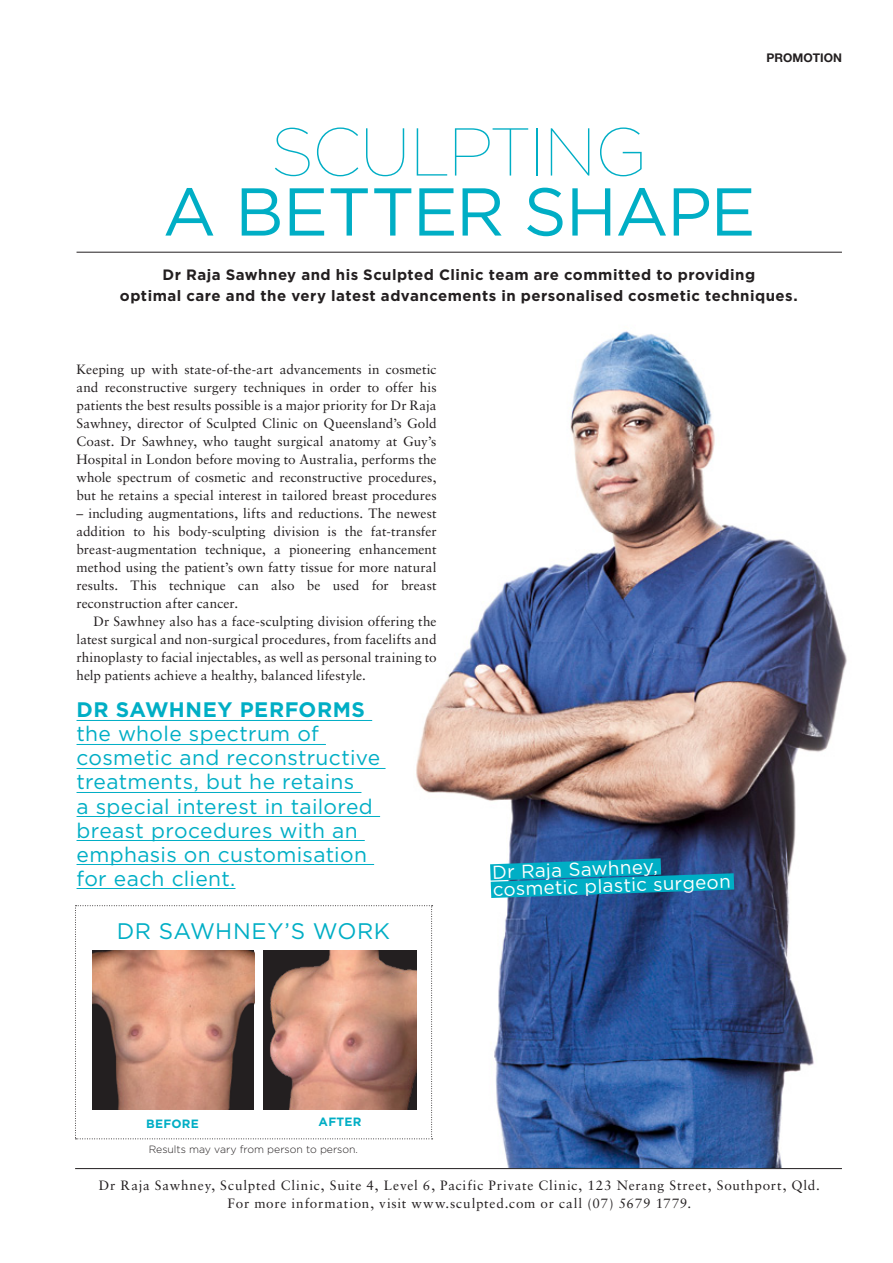
<style>
.page{position:relative;width:893px;height:1263px;background:#fff}
.page>*{position:absolute;margin:0;border:0;box-sizing:border-box;transform-origin:0 0}
.t1{font:67.5px "Gotham";letter-spacing:-.025em;color:#00aec5}
.t2{font:100 67.5px "Gotham";letter-spacing:-.02em;color:#00aec5}
.t3{font:22.5px "Gotham";letter-spacing:.025em;color:#00aec5}
.t4{font:21px/24px "Gotham";letter-spacing:.015em;color:#00aec5}
.t5{font:700 21px "Gotham";letter-spacing:.025em;color:#00aec5}
.t6{font:18.75px/17.5px "Gotham";color:#fff}
.t7{font:700 15px/21px "Gotham";letter-spacing:.03em;color:#231f20;text-align:center}
.t8{font:13.5px/18px "Sabon LT Std";letter-spacing:.02em;color:#231f20;text-align:justify}
.t9{font:13.5px/18px "Sabon LT Std";letter-spacing:.06em;color:#231f20;text-align:center}
.t10{font:700 12px "Gotham";letter-spacing:.03em;color:#00aec5}
.t11{font:700 12px "Helvetica Neue LT Std";color:#231f20}
.t12{font:300 10.5px "Gotham";color:#231f20}
</style>
<div class="page">
<img style="left:414px;top:331px;width:433px;height:837px">
<svg style="left:75px;top:905px;width:358px;height:234px"></svg>
<hr style="left:75px;top:1168px;width:767px;height:1px;background:#231f20">
<hr style="left:77px;top:720px;width:295px;height:1px;background:#00aec5">
<hr style="left:77px;top:744px;width:249px;height:1px;background:#00aec5">
<hr style="left:77px;top:768px;width:309px;height:1px;background:#00aec5">
<hr style="left:77px;top:792px;width:284px;height:1px;background:#00aec5">
<hr style="left:77px;top:816px;width:303px;height:1px;background:#00aec5">
<hr style="left:77px;top:840px;width:288px;height:1px;background:#00aec5">
<hr style="left:77px;top:864px;width:297px;height:1px;background:#00aec5">
<hr style="left:77px;top:888px;width:158px;height:1px;background:#00aec5">
<hr style="left:77px;top:252px;width:765px;height:1px;background:#231f20">
<img style="left:92px;top:950px;width:162px;height:159px">
<svg style="left:474px;top:850px;width:277px;height:57px"></svg>
<img style="left:263px;top:950px;width:154px;height:159px">
<p class="t11" style="left:767px;top:50px;width:77px">PROMOTION</p>
<h1 class="t2" style="left:271px;top:110px;width:378px">SCULPTING</h1>
<h1 class="t1" style="left:163px;top:168px;width:594px">a better shape</h1>
<p class="t7" style="left:120px;top:265px;width:679px">Dr Raja Sawhney and his Sculpted Clinic team are committed to providing<br>optimal care and the very latest advancements in personalised cosmetic techniques.</p>
<p class="t8" style="left:77px;top:360px;width:362px">Keeping up with state-of-the-art advancements in cosmetic and reconstructive surgery techniques in order to offer his patients the best results possible is a major priority for Dr Raja Sawhney, director of Sculpted Clinic on Queensland’s Gold Coast. Dr Sawhney, who taught surgical anatomy at Guy’s Hospital in London before moving to Australia, performs the whole spectrum of cosmetic and reconstructive procedures, but he retains a special interest in tailored breast procedures</p>
<p class="t8" style="left:77px;top:504px;width:362px">– including augmentations, lifts and reductions. The newest addition to his body-sculpting division is the fat-transfer breast-augmentation technique, a pioneering enhancement method using the patient’s own fatty tissue for more natural results. This technique can also be used for breast reconstruction after cancer.</p>
<p class="t8" style="left:77px;top:612px;width:362px;text-indent:17px">Dr Sawhney also has a face-sculpting division offering the latest surgical and non-surgical procedures, from facelifts and rhinoplasty to facial injectables, as well as personal training to help patients achieve a healthy, balanced lifestyle.</p>
<h3 class="t5" style="left:77px;top:696px;width:287px">DR SAWHNEY performs</h3>
<h3 class="t4" style="left:77px;top:722px;width:305px">the whole spectrum of cosmetic and reconstructive treatments, but he retains<br>a special interest in tailored breast procedures with an emphasis on customisation for each client.</h3>
<h2 class="t3" style="left:117px;top:917px;width:275px">d r sawhney’s work</h2>
<h3 class="t6" style="left:492px;top:863px;width:243px;rotate:-2deg">DrRaja Sawhney, cosmetic plastic surgeon</h3>
<p class="t10" style="left:146px;top:1116px;width:54px">BEFORE</p>
<p class="t10" style="left:319px;top:1114px;width:44px">AFTER</p>
<p class="t12" style="left:149px;top:1143px;width:211px">Results may vary from person to person.</p>
<p class="t9" style="left:99px;top:1176px;width:723px">Dr Raja Sawhney, Sculpted Clinic, Suite 4, Level 6, Pacific Private Clinic, 123 Nerang Street, Southport, Qld.<br>For more information, visit www.sculpted.com or call (07) 5679 1779.</p>
</div>
